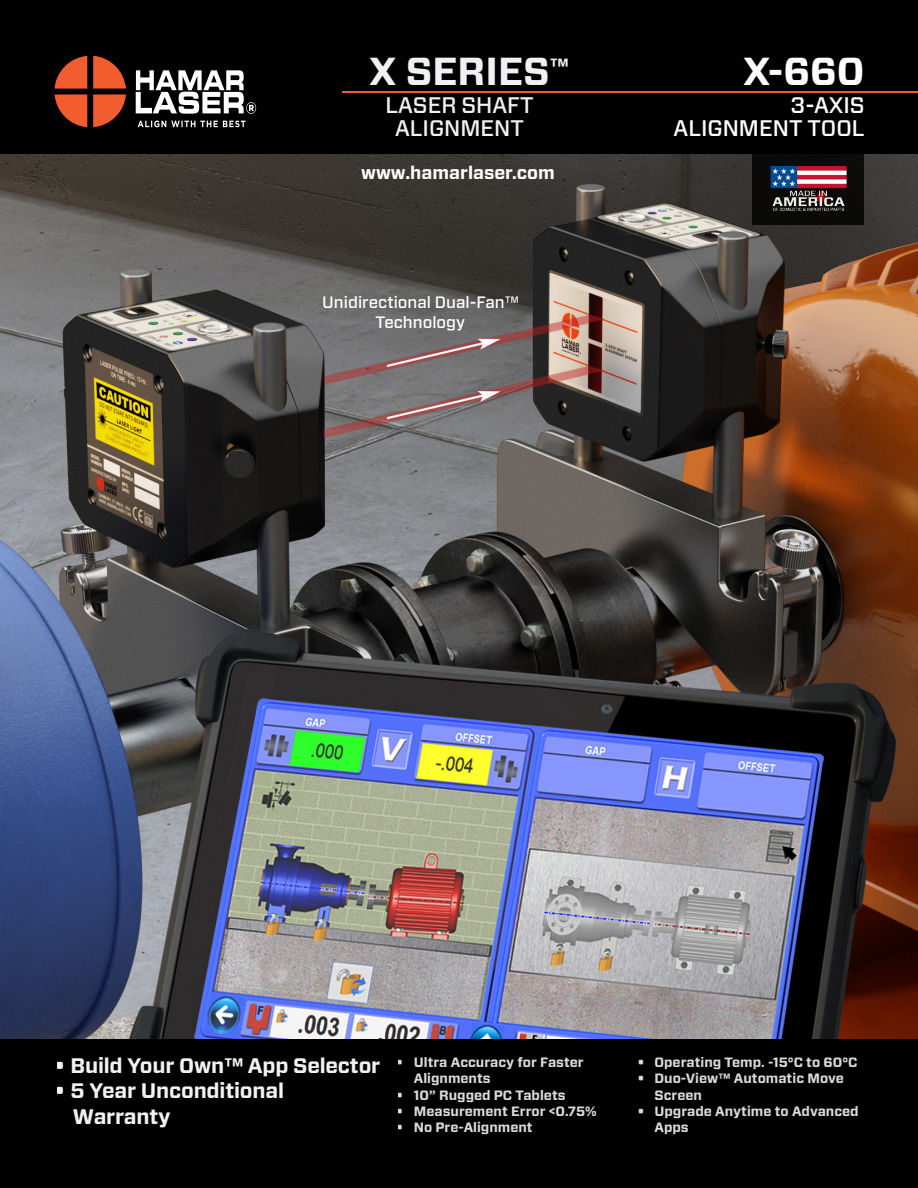
<style>
.page{position:relative;width:918px;height:1188px;background:#fff}
.page>*{position:absolute;margin:0;border:0;box-sizing:border-box;transform-origin:0 0}
.t1{font:700 39px "Forza";color:#f0f1f2}
.t2{font:700 39px "Forza";color:#fff}
.t3{font:500 22.5px/22.5px "Forza";color:#f0f1f2;text-align:center}
.t4{font:500 22.5px/22.5px "Forza";color:#fff;text-align:right}
.t5{font:700 21px/25.2px "Forza";letter-spacing:-.01em;color:#fff}
.t6{font:700 18px "Forza";color:#fff}
.t7{font:500 16.5px/19.8px "Forza";color:#fff;text-align:center}
.t8{font:700 13.5px/16.2px "Forza";color:#e6e7e8}
</style>
<div class="page">
<img style="left:0;top:154px;width:918px;height:886px">
<div style="left:0;top:1040px;width:918px;height:148px;background:#000"></div>
<div style="left:0;top:0;width:918px;height:154px;background:#000"></div>
<div style="left:753px;top:154px;width:111px;height:71px;background:#0b0a0a"></div>
<img style="left:770px;top:167px;width:77px;height:44px">
<svg style="left:55px;top:56px;width:71px;height:71px"></svg>
<svg style="left:136px;top:70px;width:120px;height:57px"></svg>
<hr style="left:343px;top:91px;width:575px;height:1px;background:#f15d2f">
<h1 class="t1" style="left:369px;top:46px;width:201px">X SERIES<sup>™</sup></h1>
<h1 class="t2" style="left:743px;top:46px;width:123px">X-660</h1>
<h2 class="t3" style="left:386px;top:94px;width:150px">LASER SHAFT<br>ALIGNMENT</h2>
<h2 class="t4" style="left:674px;top:94px;width:192px">3-AXIS<br>ALIGNMENT TOOL</h2>
<h3 class="t6" style="left:361px;top:161px;width:195px">www.hamarlaser.com</h3>
<p class="t7" style="left:322px;top:293px;width:198px">Unidirectional Dual-Fan™<br>Technology</p>
<h3 class="t5" style="left:55px;top:1054px;width:327px">• Build Your Own™ App Selector</h3>
<h3 class="t5" style="left:73px;top:1079px;width:213px;text-indent:-18px">• 5 Year Unconditional<br>Warranty</h3>
<p class="t8" style="left:414px;top:1055px;width:171px;text-indent:-17px">• Ultra Accuracy for Faster<br>Alignments</p>
<p class="t8" style="left:397px;top:1087px;width:170px">• 10” Rugged PC Tablets</p>
<p class="t8" style="left:397px;top:1103px;width:202px">• Measurement Error &lt;0.75%</p>
<p class="t8" style="left:397px;top:1119px;width:137px">• No Pre-Alignment</p>
<p class="t8" style="left:637px;top:1055px;width:222px">• Operating Temp. -15°C to 60°C</p>
<p class="t8" style="left:655px;top:1071px;width:191px;text-indent:-17px">• Duo-View™ Automatic Move<br>Screen</p>
<p class="t8" style="left:655px;top:1103px;width:206px;text-indent:-17px">• Upgrade Anytime to Advanced<br>Apps</p>
</div>
